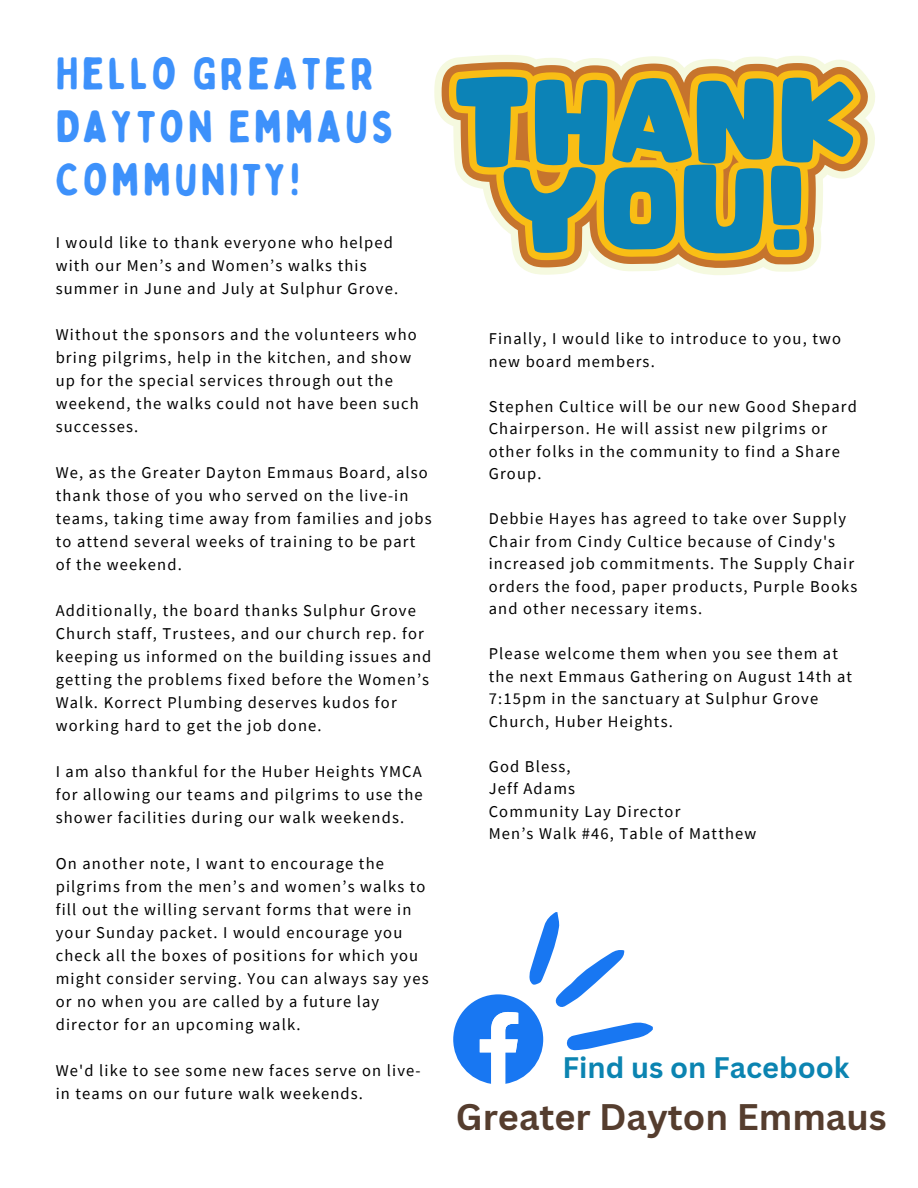
<style>
.page{position:relative;width:918px;height:1188px;background:#fff}
.page>*{position:absolute;margin:0;border:0;box-sizing:border-box;transform-origin:0 0}
.t1{font:45px/52.9px "Bobby Jones Soft";letter-spacing:.07em;color:#3d91fb}
.t2{font:700 36px "Canva Sans";color:#553d2e}
.t3{font:700 28.8px "Canva Sans";color:#0b84b1}
.t4{font:16.5px/23px "Source Sans Pro";letter-spacing:.07em;color:#000}
</style>
<div class="page">
<svg style="left:434px;top:55px;width:441px;height:220px"></svg>
<svg style="left:442px;top:62px;width:426px;height:206px"></svg>
<svg style="left:449px;top:69px;width:412px;height:192px"></svg>
<svg style="left:456px;top:77px;width:397px;height:176px;background:#6d9d8b"></svg>
<svg style="left:453px;top:912px;width:200px;height:172px"></svg>
<p class="t1" style="left:56px;top:48px;width:341px">HELLO GREATER<br>DAYTON EMMAUS<br>COMMUNITY!</p>
<p class="t4" style="left:56px;top:231px;width:344px">I would like to thank everyone who helped with our Men’s and Women’s walks this summer in June and July at Sulphur Grove.</p>
<p class="t4" style="left:56px;top:323px;width:365px">Without the sponsors and the volunteers who bring pilgrims, help in the kitchen, and show up for the special services through out the weekend, the walks could not have been such successes.</p>
<p class="t4" style="left:56px;top:461px;width:377px">We, as the Greater Dayton Emmaus Board, also thank those of you who served on the live-in teams, taking time away from families and jobs to attend several weeks of training to be part of the weekend.</p>
<p class="t4" style="left:56px;top:599px;width:377px">Additionally, the board thanks Sulphur Grove Church staff, Trustees, and our church rep. for keeping us informed on the building issues and getting the problems fixed before the Women’s Walk. Korrect Plumbing deserves kudos for working hard to get the job done.</p>
<p class="t4" style="left:56px;top:760px;width:369px;text-align:justify">I am also thankful for the Huber Heights YMCA for allowing our teams and pilgrims to use the shower facilities during our walk weekends.</p>
<p class="t4" style="left:56px;top:852px;width:374px">On another note, I want to encourage the pilgrims from the men’s and women’s walks to fill out the willing servant forms that were in your Sunday packet. I would encourage you check all the boxes of positions for which you might consider serving. You can always say yes or no when you are called by a future lay director for an upcoming walk.</p>
<p class="t4" style="left:56px;top:1059px;width:367px">We'd like to see some new faces serve on live&shy;in teams on our future walk weekends.</p>
<p class="t4" style="left:489px;top:327px;width:354px;line-height:22.5px">Finally, I would like to introduce to you, two new board members.</p>
<p class="t4" style="left:489px;top:395px;width:370px;line-height:22.5px">Stephen Cultice will be our new Good Shepard Chairperson. He will assist new pilgrims or other folks in the community to find a Share Group.</p>
<p class="t4" style="left:489px;top:507px;width:370px;line-height:22.5px">Debbie Hayes has agreed to take over Supply Chair from Cindy Cultice because of Cindy's increased job commitments. The Supply Chair orders the food, paper products, Purple Books and other necessary items.</p>
<p class="t4" style="left:489px;top:642px;width:365px;line-height:22.5px">Please welcome them when you see them at the next Emmaus Gathering on August 14th at 7:15pm in the sanctuary at Sulphur Grove Church, Huber Heights.</p>
<p class="t4" style="left:489px;top:755px;width:83px">God Bless,</p>
<p class="t4" style="left:489px;top:777px;width:88px">Jeff Adams</p>
<p class="t4" style="left:489px;top:800px;width:193px">Community Lay Director</p>
<p class="t4" style="left:489px;top:822px;width:269px">Men’s Walk #46, Table of Matthew</p>
<p class="t3" style="left:562px;top:1047px;width:288px">Find us on Facebook</p>
<p class="t2" style="left:456px;top:1091px;width:432px">Greater Dayton Emmaus</p>
</div>
